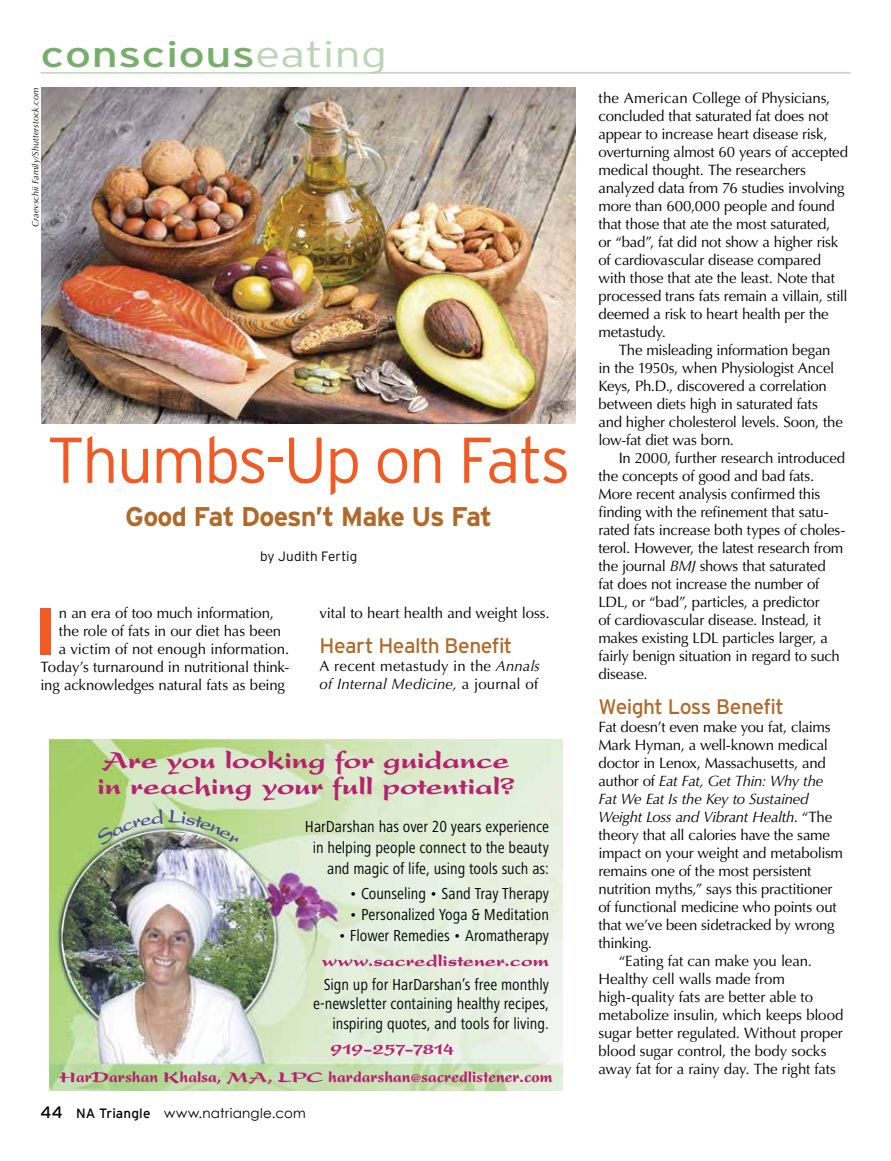
<style>
.page{position:relative;width:891px;height:1161px;background:#fff}
.page>*{position:absolute;margin:0;border:0;box-sizing:border-box;transform-origin:0 0}
.t1{font:700 66.45px "Interstate";color:#f15a22;scale:1.15 1}
.t2{font:300 64.5px "Interstate";letter-spacing:-.03em;color:#f15a22}
.t3{font:36px "Interstate";color:#75af6a;scale:1.3 1}
.t4{font:900 27px/26.4px "Present LT";letter-spacing:-.01em;color:#b72270}
.t5{font:700 27px "Interstate";letter-spacing:-.03em;color:#b06929}
.t6{font:21px "Interstate";letter-spacing:-.025em;color:#b06929}
.t7{font:900 18px "Present LT";color:#b72270}
.t8{font:condensed 16.5px/21px "Frutiger Next LT";color:#000;text-align:right}
.t9{font:900 condensed 16.5px "Present LT";color:#b72270;scale:1.18 1}
.t10{font:15px/18px "Optima LT Std";letter-spacing:-.015em;color:#000}
.t11{font:italic 15px "Optima LT Std";letter-spacing:-.02em;color:#000}
.t12{font:15px/18px "Optima LT Std";letter-spacing:.02em;color:#000}
.t13{font:15px "Optima LT Std";letter-spacing:.005em;color:#000}
.t14{font:13.5px "Century Gothic";letter-spacing:.02em;color:#000}
.t15{font:300 13.5px "Interstate";letter-spacing:.01em;color:#000}
.t16{font:italic 9px "Optima LT Std";letter-spacing:.005em;color:#000}
.s1{font-weight:300;color:#bad5b3}
.s2{font-style:italic}
.s3{font-size:13.5px}
.s4{font-family:"Interstate";font-size:16.5px}
.s5{font-family:"Interstate"}
.s6{font-style:normal}
</style>
<div class="page">
<hr style="left:40px;top:72px;width:810px;height:2px;background:#bad5b3">
<img style="left:42px;top:88px;width:534px;height:336px">
<img style="left:50px;top:740px;width:512px;height:351px">
<img style="left:95px;top:809px;width:145px;height:37px">
<h3 class="t3" style="left:40px;top:34px;width:268px">conscious<span class="s1">eating</span></h3>
<p class="t16" style="left:30px;top:227px;width:141px;rotate:-90deg">Craevschii Family/Shutterstock.com</p>
<h2 class="t2" style="left:47px;top:424px;width:525px">Thumbs-Up on Fats</h2>
<h3 class="t5" style="left:125px;top:502px;width:369px">Good Fat Doesn’t Make Us Fat</h3>
<p class="t15" style="left:260px;top:548px;width:99px">by Judith Fertig</p>
<h1 class="t1" style="left:33px;top:594px;width:24px">I</h1>
<p class="t10" style="left:59px;top:605px;width:217px">n an era of too much information,</p>
<p class="t10" style="left:59px;top:623px;width:224px">the role of fats in our diet has been</p>
<p class="t13" style="left:59px;top:641px;width:232px">a victim of not enough information.</p>
<p class="t10" style="left:41px;top:659px;width:250px">Today’s turnaround in nutritional think-</p>
<p class="t10" style="left:41px;top:677px;width:246px">ing acknowledges natural fats as being</p>
<p class="t10" style="left:320px;top:605px;width:232px">vital to heart health and weight loss.</p>
<h3 class="t6" style="left:320px;top:634px;width:194px">Heart Health Benefit</h3>
<p class="t12" style="left:320px;top:657px;width:222px">A recent metastudy in the <span class="s2">Annals of Internal Medicine,</span> a journal of</p>
<h3 class="t4" style="left:97px;top:747px;width:419px">Are you looking for guidance in reaching your full potential?</h3>
<p class="t8" style="left:305px;top:816px;width:246px">HarDarshan has over 20 years experience in helping people connect to the beauty and magic of life, using tools such as:</p>
<p class="t8" style="left:350px;top:883px;width:201px">• Counseling • Sand Tray Therapy</p>
<p class="t8" style="left:350px;top:904px;width:201px">• Personalized Yoga &amp; Meditation</p>
<p class="t8" style="left:338px;top:925px;width:212px">• Flower Remedies • Aromatherapy</p>
<p class="t7" style="left:322px;top:951px;width:229px">www.sacredlistener.com</p>
<p class="t8" style="left:313px;top:974px;width:237px;line-height:19.8px">Sign up for HarDarshan’s free monthly e-newsletter containing healthy recipes, inspiring quotes, and tools for living.</p>
<p class="t7" style="left:330px;top:1039px;width:125px">919-257-7814</p>
<p class="t9" style="left:60px;top:1067px;width:419px">HarDarshan Khalsa, MA, LPC hardarshan<span class="s3">@</span>sacredlistener.com</p>
<p class="t14" style="left:40px;top:1105px;width:267px"><span class="s4">44</span> <span class="s5">NA Triangle</span> www.natriangle.com</p>
<p class="t10" style="left:598px;top:89px;width:251px">the American College of Physicians, concluded that saturated fat does not appear to increase heart disease risk, overturning almost 60 years of accepted medical thought. The researchers analyzed data from 76 studies involving more than 600,000 people and found that those that ate the most saturated,<br>or “bad”, fat did not show a higher risk of cardiovascular disease compared with those that ate the least. Note that processed trans fats remain a villain, still deemed a risk to heart health per the metastudy.</p>
<p class="t10" style="left:598px;top:341px;width:246px;text-indent:20px">The misleading information began in the 1950s, when Physiologist Ancel Keys, Ph.D., discovered a correlation between diets high in saturated fats and higher cholesterol levels. Soon, the low-fat diet was born.</p>
<p class="t10" style="left:598px;top:449px;width:248px;text-indent:20px">In 2000, further research introduced the concepts of good and bad fats.<br>More recent analysis confirmed this finding with the refinement that satu&shy;rated fats increase both types of choles&shy;terol. However, the latest research from the journal <span class="s2">BMJ</span> shows that saturated<br>fat does not increase the number of LDL, or “bad”, particles, a predictor<br>of cardiovascular disease. Instead, it makes existing LDL particles larger, a fairly benign situation in regard to such disease.</p>
<h3 class="t6" style="left:598px;top:694px;width:187px">Weight Loss Benefit</h3>
<p class="t10" style="left:598px;top:718px;width:234px">Fat doesn’t even make you fat, claims</p>
<p class="t10" style="left:598px;top:736px;width:231px">Mark Hyman, a well-known medical</p>
<p class="t10" style="left:598px;top:754px;width:229px">doctor in Lenox, Massachusetts, and</p>
<p class="t11" style="left:598px;top:772px;width:226px"><span class="s6">author of</span> Eat Fat, Get Thin: Why the</p>
<p class="t11" style="left:598px;top:790px;width:212px">Fat We Eat Is the Key to Sustained</p>
<p class="t11" style="left:598px;top:808px;width:235px">Weight Loss and Vibrant Health<span class="s6">. “The</span></p>
<p class="t10" style="left:598px;top:826px;width:233px">theory that all calories have the same</p>
<p class="t10" style="left:598px;top:844px;width:246px">impact on your weight and metabolism</p>
<p class="t10" style="left:598px;top:862px;width:214px">remains one of the most persistent</p>
<p class="t10" style="left:598px;top:880px;width:236px">nutrition myths,” says this practitioner</p>
<p class="t10" style="left:598px;top:898px;width:240px">of functional medicine who points out</p>
<p class="t10" style="left:598px;top:916px;width:238px">that we’ve been sidetracked by wrong</p>
<p class="t10" style="left:598px;top:934px;width:55px">thinking.</p>
<p class="t10" style="left:619px;top:952px;width:195px">“Eating fat can make you lean.</p>
<p class="t10" style="left:598px;top:970px;width:188px">Healthy cell walls made from</p>
<p class="t10" style="left:598px;top:988px;width:216px">high-quality fats are better able to</p>
<p class="t10" style="left:598px;top:1006px;width:247px">metabolize insulin, which keeps blood</p>
<p class="t10" style="left:598px;top:1024px;width:246px">sugar better regulated. Without proper</p>
<p class="t10" style="left:598px;top:1042px;width:230px">blood sugar control, the body socks</p>
<p class="t10" style="left:598px;top:1060px;width:239px">away fat for a rainy day. The right fats</p>
</div>
